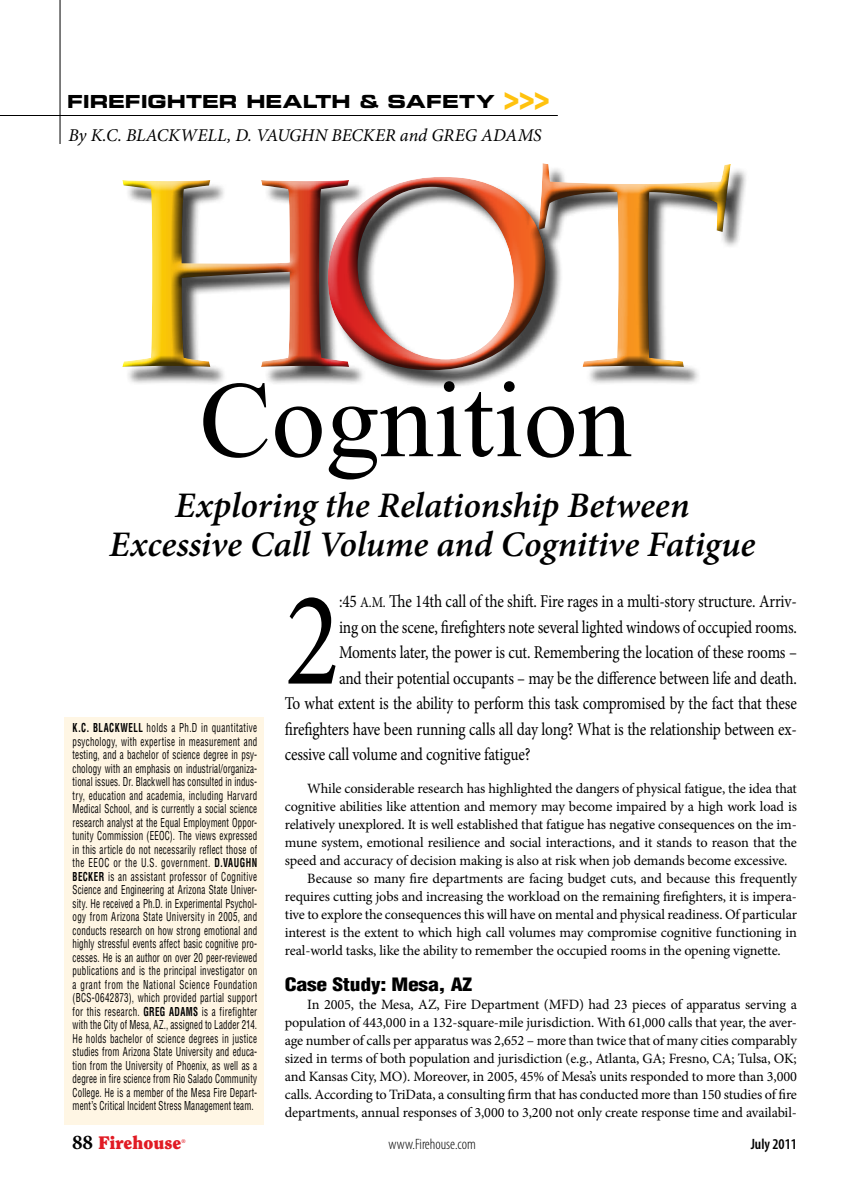
<style>
.page{position:relative;width:851px;height:1188px;background:#fff}
.page>*{position:absolute;margin:0;border:0;box-sizing:border-box;transform-origin:0 0}
.t1{font:135.75px "Minion Pro";color:#000;scale:.85 1}
.t2{font:108px "Times New Roman";color:#000}
.t3{font:italic 600 36px/39px "Minion Pro";letter-spacing:-.005em;color:#000;text-align:center}
.t4{font:18px "Minion Pro";letter-spacing:-.01em;color:#000;scale:.85 1}
.t5{font:italic 18px "Minion Pro";letter-spacing:-.01em;color:#000}
.t6{font:18px "Eurostile LT Std Bold Ex 2";letter-spacing:-.005em;color:#000}
.t7{font:900 condensed 18px "Helvetica LT Std";letter-spacing:-.01em;color:#000;scale:1.2 1}
.t8{font:900 18px "Clearface Std";color:#e11b24}
.t9{font:300 condensed 15px "Myriad Pro";color:#000}
.t10{font:600 condensed 15px "Myriad Pro";color:#000}
.t11{font:14.25px/18px "Minion Pro";letter-spacing:-.01em;color:#000;text-align:justify}
.t12{font:condensed 12px/13.5px "Helvetica LT Std";letter-spacing:.015em;color:#000;text-align:justify;scale:.75 1}
.t13{font:700 5.25px "Clearface Std";color:#e11b24}
.s1{font-family:"Eurostile LT Std";font-weight:700;font-size:36px;color:#ffc20e}
.s2{font-size:15px}
.s3{font-weight:700}
.s4{font-family:"Minion Pro";font-weight:700;font-size:21px;color:#000}
</style>
<div class="page">
<hr style="left:60px;top:0;width:1px;height:144px;background:#000">
<hr style="left:0;top:115px;width:558px;height:1px;background:#000">
<div style="left:64px;top:717px;width:199px;height:407px;background:#fff6e4"></div>
<div style="left:124px;top:165px;width:624px;height:223px;background:#000;opacity:.75"></div>
<div style="left:122px;top:162px;width:609px;height:208px;background:#000;opacity:.75"></div>
<p class="t6" style="left:67px;top:89px;width:484px">FIREFIGHTER HEALTH &amp; SAFETY <span class="s1">&gt;&gt;&gt;</span></p>
<p class="t5" style="left:69px;top:123px;width:474px">By K.C. BLACKWELL, D. VAUGHN BECKER and GREG ADAMS</p>
<h2 class="t2" style="left:199px;top:347px;width:434px">Cognition</h2>
<h3 class="t3" style="left:109px;top:485px;width:647px">Exploring the Relationship Between<br>Excessive Call Volume and Cognitive Fatigue</h3>
<h1 class="t1" style="left:285px;top:549px;width:67px">2</h1>
<p class="t4" style="left:339px;top:589px;width:540px">:45 <span class="s2">A.M.</span> The 14th call of the shift. Fire rages in a multi-story structure. Arriv-</p>
<p class="t4" style="left:339px;top:615px;width:540px">ing on the scene, firefighters note several lighted windows of occupied rooms.</p>
<p class="t4" style="left:339px;top:640px;width:540px">Moments later, the power is cut. Remembering the location of these rooms –</p>
<p class="t4" style="left:339px;top:666px;width:540px">and their potential occupants – may be the difference between life and death.</p>
<p class="t4" style="left:285px;top:691px;width:604px">To what extent is the ability to perform this task compromised by the fact that these</p>
<p class="t4" style="left:285px;top:717px;width:604px">firefighters have been running calls all day long? What is the relationship between ex-</p>
<p class="t4" style="left:285px;top:742px;width:290px">cessive call volume and cognitive fatigue?</p>
<p class="t11" style="left:307px;top:780px;width:491px">While considerable research has highlighted the dangers of physical fatigue, the idea that</p>
<p class="t11" style="left:285px;top:798px;width:513px">cognitive abilities like attention and memory may become impaired by a high work load is</p>
<p class="t11" style="left:285px;top:816px;width:513px">relatively unexplored. It is well established that fatigue has negative consequences on the im-</p>
<p class="t11" style="left:285px;top:834px;width:513px">mune system, emotional resilience and social interactions, and it stands to reason that the</p>
<p class="t11" style="left:285px;top:852px;width:504px">speed and accuracy of decision making is also at risk when job demands become excessive.</p>
<p class="t11" style="left:307px;top:870px;width:491px">Because so many fire departments are facing budget cuts, and because this frequently</p>
<p class="t11" style="left:285px;top:888px;width:513px">requires cutting jobs and increasing the workload on the remaining firefighters, it is impera-</p>
<p class="t11" style="left:285px;top:906px;width:513px">tive to explore the consequences this will have on mental and physical readiness. Of particular</p>
<p class="t11" style="left:285px;top:924px;width:513px">interest is the extent to which high call volumes may compromise cognitive functioning in</p>
<p class="t11" style="left:285px;top:942px;width:497px">real-world tasks, like the ability to remember the occupied rooms in the opening vignette.</p>
<p class="t7" style="left:285px;top:973px;width:158px">Case Study: Mesa, AZ</p>
<p class="t11" style="left:285px;top:996px;width:513px;text-indent:23px">In 2005, the Mesa, AZ, Fire Department (MFD) had 23 pieces of apparatus serving a population of 443,000 in a 132-square-mile jurisdiction. With 61,000 calls that year, the aver&shy;age number of calls per apparatus was 2,652 – more than twice that of many cities comparably sized in terms of both population and jurisdiction (e.g., Atlanta, GA; Fresno, CA; Tulsa, OK; and Kansas City, MO). Moreover, in 2005, 45% of Mesa’s units responded to more than 3,000 calls. According to TriData, a consulting firm that has conducted more than 150 studies of fire departments, annual responses of 3,000 to 3,200 not only create response time and availabil-</p>
<p class="t12" style="left:73px;top:721px;width:248px"><span class="s3">K.C. BLACKWELL</span> holds a Ph.D in quantitative psychology, with expertise in measurement and testing, and a bachelor of science degree in psy&shy;chology with an emphasis on industrial/organiza&shy;tional issues. Dr. Blackwell has consulted in indus&shy;try, education and academia, including Harvard Medical School, and is currently a social science research analyst at the Equal Employment Oppor&shy;tunity Commission (EEOC). The views expressed in this article do not necessarily reflect those of the EEOC or the U.S. government. <span class="s3">D.VAUGHN BECKER</span> is an assistant professor of Cognitive Science and Engineering at Arizona State Univer&shy;sity. He received a Ph.D. in Experimental Psychol&shy;ogy from Arizona State University in 2005, and conducts research on how strong emotional and highly stressful events affect basic cognitive pro&shy;cesses. He is an author on over 20 peer-reviewed publications and is the principal investigator on a grant from the National Science Foundation (BCS-0642873), which provided partial support for this research. <span class="s3">GREG ADAMS</span> is a firefighter with the City of Mesa, AZ., assigned to Ladder 214.<br>He holds bachelor of science degrees in justice studies from Arizona State University and educa&shy;tion from the University of Phoenix, as well as a degree in fire science from Rio Salado Community College. He is a member of the Mesa Fire Depart&shy;ment’s Critical Incident Stress Management team.</p>
<p class="t8" style="left:72px;top:1132px;width:111px"><span class="s4">88</span> Firehouse</p>
<p class="t13" style="left:181px;top:1138px;width:6px">®</p>
<p class="t9" style="left:388px;top:1136px;width:89px">www.Firehouse.com</p>
<p class="t10" style="left:750px;top:1136px;width:48px">July 2011</p>
</div>
